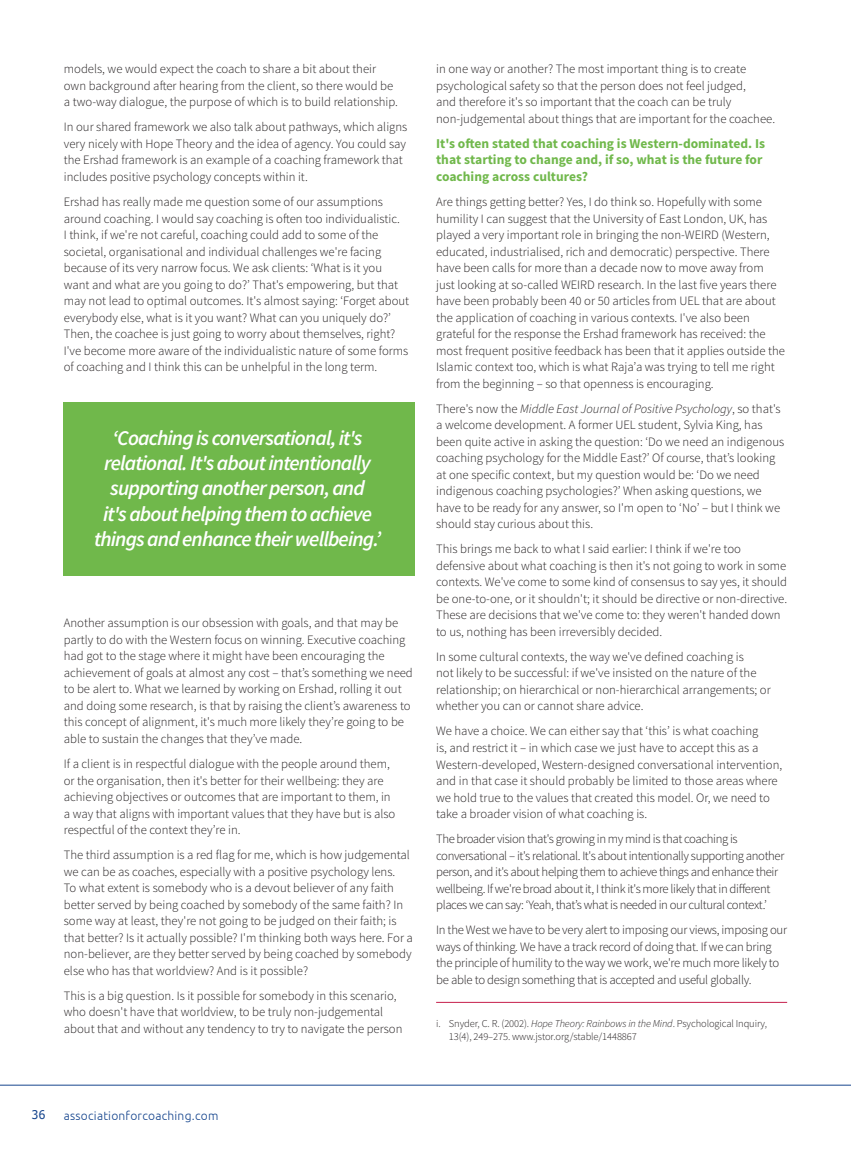
<style>
.page{position:relative;width:851px;height:1149px;background:#fff}
.page>*{position:absolute;margin:0;border:0;box-sizing:border-box;transform-origin:0 0}
.t1{font:italic 600 21px/25.2px "Source Sans Pro";letter-spacing:-.04em;color:#fff;text-align:center}
.t2{font:700 13.5px/16.5px "Source Sans Pro";color:#70b84b}
.t3{font:300 12.75px/16.5px "Source Sans Pro";color:#231f20}
.t4{font:300 12.75px/16.5px "Source Sans Pro";letter-spacing:-.03em;color:#231f20}
.t5{font:300 12.75px/16.5px "Source Sans Pro";letter-spacing:-.02em;color:#231f20}
.t6{font:300 12px "Ubuntu";letter-spacing:.02em;color:#17468e}
.t7{font:12px "Tahoma";color:#17468e}
.t8{font:300 10.5px/12.6px "Source Sans Pro";letter-spacing:-.01em;color:#231f20}
.s1{font-style:italic}
</style>
<div class="page">
<hr style="left:0;top:1084px;width:850px;height:1px;background:#17468e">
<hr style="left:436px;top:1001px;width:351px;height:1px;background:#c61f4b">
<div style="left:64px;top:402px;width:351px;height:174px;background:#70b84b"></div>
<p class="t3" style="left:64px;top:61px;width:336px">models, we would expect the coach to share a bit about their own background after hearing from the client, so there would be a two-way dialogue, the purpose of which is to build relationship.</p>
<p class="t3" style="left:64px;top:119px;width:345px">In our shared framework we also talk about pathways, which aligns very nicely with Hope Theory and the idea of agency. You could say the Ershad framework is an example of a coaching framework that includes positive psychology concepts within it.</p>
<p class="t3" style="left:64px;top:193px;width:347px">Ershad has really made me question some of our assumptions around coaching. I would say coaching is often too individualistic.<br>I think, if we're not careful, coaching could add to some of the societal, organisational and individual challenges we're facing because of its very narrow focus. We ask clients: ‘What is it you want and what are you going to do?’ That's empowering, but that may not lead to optimal outcomes. It's almost saying: ‘Forget about everybody else, what is it you want? What can you uniquely do?’ Then, the coachee is just going to worry about themselves, right?<br>I've become more aware of the individualistic nature of some forms of coaching and I think this can be unhelpful in the long term.</p>
<p class="t1" style="left:94px;top:425px;width:288px">‘Coaching is conversational, it's relational. It's about intentionally supporting another person, and<br>it's about helping them to achieve things and enhance their wellbeing.’</p>
<p class="t3" style="left:64px;top:614px;width:350px">Another assumption is our obsession with goals, and that may be partly to do with the Western focus on winning. Executive coaching had got to the stage where it might have been encouraging the achievement of goals at almost any cost – that’s something we need to be alert to. What we learned by working on Ershad, rolling it out and doing some research, is that by raising the client’s awareness to this concept of alignment, it's much more likely they’re going to be able to sustain the changes that they’ve made.</p>
<p class="t3" style="left:64px;top:755px;width:333px">If a client is in respectful dialogue with the people around them, or the organisation, then it's better for their wellbeing: they are achieving objectives or outcomes that are important to them, in a way that aligns with important values that they have but is also respectful of the context they’re in.</p>
<p class="t3" style="left:64px;top:846px;width:350px">The third assumption is a red flag for me, which is how judgemental we can be as coaches, especially with a positive psychology lens.<br>To what extent is somebody who is a devout believer of any faith better served by being coached by somebody of the same faith? In some way at least, they're not going to be judged on their faith; is that better? Is it actually possible? I'm thinking both ways here. For a non-believer, are they better served by being coached by somebody else who has that worldview? And is it possible?</p>
<p class="t3" style="left:64px;top:986px;width:340px">This is a big question. Is it possible for somebody in this scenario, who doesn't have that worldview, to be truly non-judgemental about that and without any tendency to try to navigate the person</p>
<p class="t3" style="left:436px;top:61px;width:340px">in one way or another? The most important thing is to create psychological safety so that the person does not feel judged,<br>and therefore it's so important that the coach can be truly non-judgemental about things that are important for the coachee.</p>
<p class="t2" style="left:436px;top:136px;width:330px">It's often stated that coaching is Western-dominated. Is that starting to change and, if so, what is the future for coaching across cultures?</p>
<p class="t3" style="left:436px;top:193px;width:350px">Are things getting better? Yes, I do think so. Hopefully with some humility I can suggest that the University of East London, UK, has played a very important role in bringing the non-WEIRD (Western, educated, industrialised, rich and democratic) perspective. There have been calls for more than a decade now to move away from just looking at so-called WEIRD research. In the last five years there have been probably been 40 or 50 articles from UEL that are about the application of coaching in various contexts. I've also been grateful for the response the Ershad framework has received: the most frequent positive feedback has been that it applies outside the Islamic context too, which is what Raja’a was trying to tell me right from the beginning – so that openness is encouraging.</p>
<p class="t3" style="left:436px;top:400px;width:349px">There's now the <span class="s1">Middle East Journal of Positive Psychology</span>, so that's a welcome development. A former UEL student, Sylvia King, has been quite active in asking the question: ‘Do we need an indigenous coaching psychology for the Middle East?’ Of course, that’s looking at one specific context, but my question would be: ‘Do we need indigenous coaching psychologies?’ When asking questions, we have to be ready for any answer, so I'm open to ‘No’ – but I think we should stay curious about this.</p>
<p class="t3" style="left:436px;top:540px;width:352px">This brings me back to what I said earlier: I think if we're too defensive about what coaching is then it's not going to work in some contexts. We've come to some kind of consensus to say yes, it should be one-to-one, or it shouldn't; it should be directive or non-directive.<br>These are decisions that we've come to: they weren't handed down to us, nothing has been irreversibly decided.</p>
<p class="t3" style="left:436px;top:648px;width:336px">In some cultural contexts, the way we've defined coaching is<br>not likely to be successful: if we've insisted on the nature of the relationship; on hierarchical or non-hierarchical arrangements; or whether you can or cannot share advice.</p>
<p class="t3" style="left:436px;top:722px;width:347px">We have a choice. We can either say that ‘this’ is what coaching<br>is, and restrict it – in which case we just have to accept this as a Western-developed, Western-designed conversational intervention, and in that case it should probably be limited to those areas where we hold true to the values that created this model. Or, we need to take a broader vision of what coaching is.</p>
<p class="t4" style="left:436px;top:830px;width:350px">The broader vision that's growing in my mind is that coaching is conversational – it's relational. It's about intentionally supporting another person, and it's about helping them to achieve things and enhance their wellbeing. If we're broad about it, I think it's more likely that in different places we can say: ‘Yeah, that’s what is needed in our cultural context.’</p>
<p class="t5" style="left:436px;top:921px;width:352px">In the West we have to be very alert to imposing our views, imposing our ways of thinking. We have a track record of doing that. If we can bring the principle of humility to the way we work, we're much more likely to be able to design something that is accepted and useful globally.</p>
<p class="t8" style="left:449px;top:1017px;width:319px;text-indent:-13px">i. Snyder, C. R. (2002). <span class="s1">Hope Theory: Rainbows in the Mind</span>. Psychological Inquiry,<br>13(4), 249–275. www.jstor.org/stable/1448867</p>
<p class="t7" style="left:32px;top:1106px;width:15px">36</p>
<p class="t6" style="left:64px;top:1108px;width:156px">associationforcoaching.com</p>
</div>
